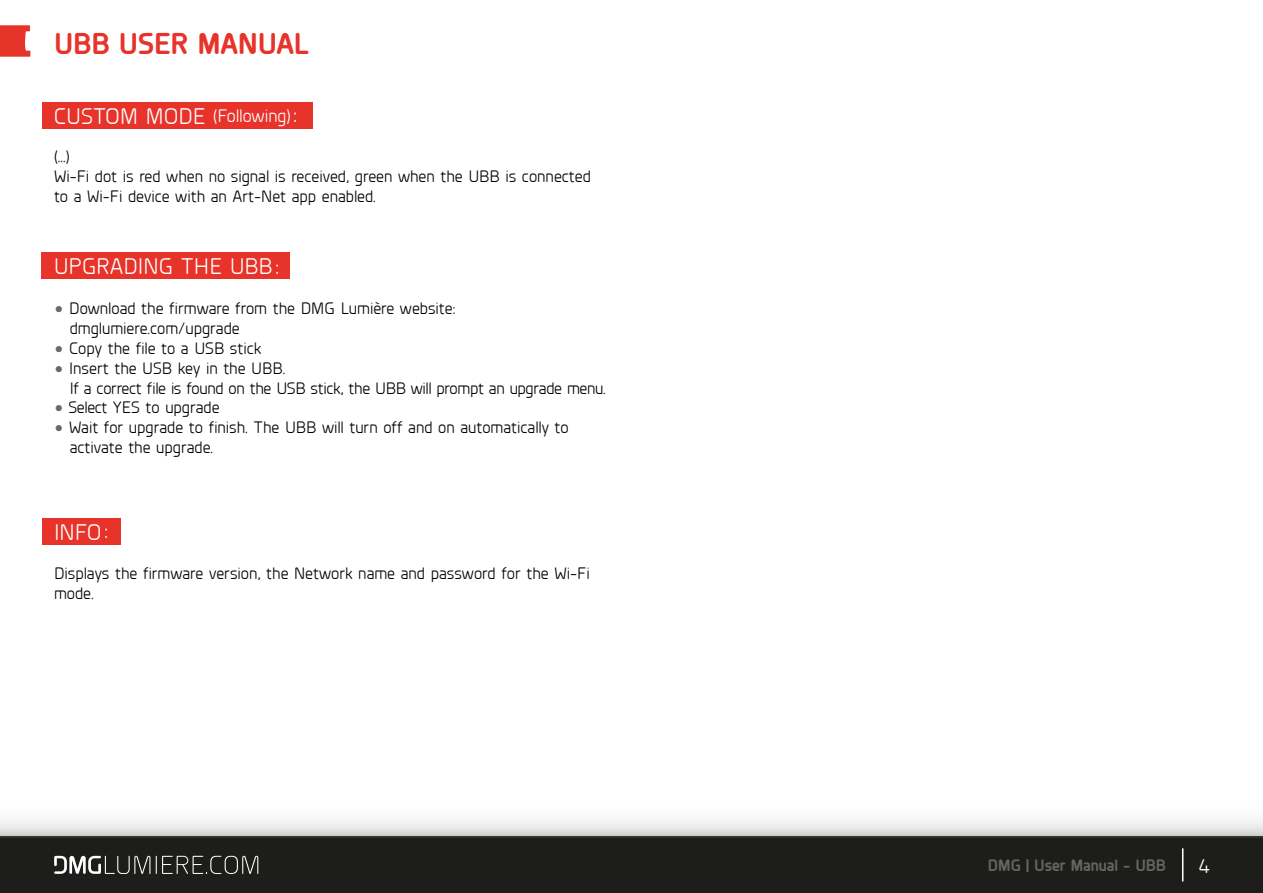
<style>
.page{position:relative;width:1263px;height:893px;background:#fff}
.page>*{position:absolute;margin:0;border:0;box-sizing:border-box;transform-origin:0 0}
.t1{font:700 30px "Planer";color:#e7332a}
.t2{font:22.5px "Planer";color:#fff}
.t3{font:21px "Planer";color:#fff}
.t4{font:16.5px/19.8px "Planer";color:#000}
.t5{font:16.5px/19.8px "Planer";letter-spacing:-.02em;color:#000}
.t6{font:700 16.5px "Planer";color:#646363}
.s1{font-size:18px}
.s2{font-family:"Lato";color:#696969}
</style>
<div class="page">
<div style="left:0;top:837px;width:1263px;height:56px;background:#1d1d1b"></div>
<hr style="left:1182px;top:849px;width:1px;height:32px;background:#fff">
<svg style="left:0;top:821px;width:1263px;height:16px"></svg>
<svg style="left:156px;top:856px;width:102px;height:18px"></svg>
<svg style="left:54px;top:856px;width:96px;height:18px"></svg>
<svg style="left:0;top:25px;width:30px;height:32px"></svg>
<div style="left:42px;top:102px;width:271px;height:27px;background:#e7332a"></div>
<div style="left:42px;top:518px;width:78px;height:27px;background:#e7332a"></div>
<div style="left:42px;top:252px;width:248px;height:27px;background:#e7332a"></div>
<h1 class="t1" style="left:54px;top:22px;width:257px">UBB USER MANUAL</h1>
<h2 class="t2" style="left:54px;top:101px;width:245px">CUSTOM MODE <span class="s1">(Following)</span> :</h2>
<p class="t4" style="left:54px;top:146px;width:538px">(...)<br>Wi-Fi dot is red when no signal is received, green when the UBB is connected to a Wi-Fi device with an Art-Net app enabled.</p>
<h2 class="t2" style="left:54px;top:251px;width:227px">UPGRADING THE UBB:</h2>
<p class="t4" style="left:70px;top:298px;width:387px;text-indent:-16px"><span class="s2">•</span> Download the firmware from the DMG Lumière website: dmglumiere.com/upgrade</p>
<p class="t4" style="left:54px;top:338px;width:209px"><span class="s2">•</span> Copy the file to a USB stick</p>
<p class="t5" style="left:70px;top:357px;width:537px;text-indent:-16px"><span class="s2">•</span> Insert the USB key in the UBB.<br>If a correct file is found on the USB stick, the UBB will prompt an upgrade menu.</p>
<p class="t4" style="left:54px;top:397px;width:167px"><span class="s2">•</span> Select YES to upgrade</p>
<p class="t4" style="left:70px;top:417px;width:501px;text-indent:-16px"><span class="s2">•</span> Wait for upgrade to finish. The UBB will turn off and on automatically to activate the upgrade.</p>
<h2 class="t2" style="left:54px;top:517px;width:56px">INFO:</h2>
<p class="t4" style="left:54px;top:563px;width:537px">Displays the firmware version, the Network name and password for the Wi-Fi mode.</p>
<p class="t6" style="left:988px;top:853px;width:180px">DMG | User Manual - UBB</p>
<p class="t3" style="left:1198px;top:852px;width:13px">4</p>
</div>
